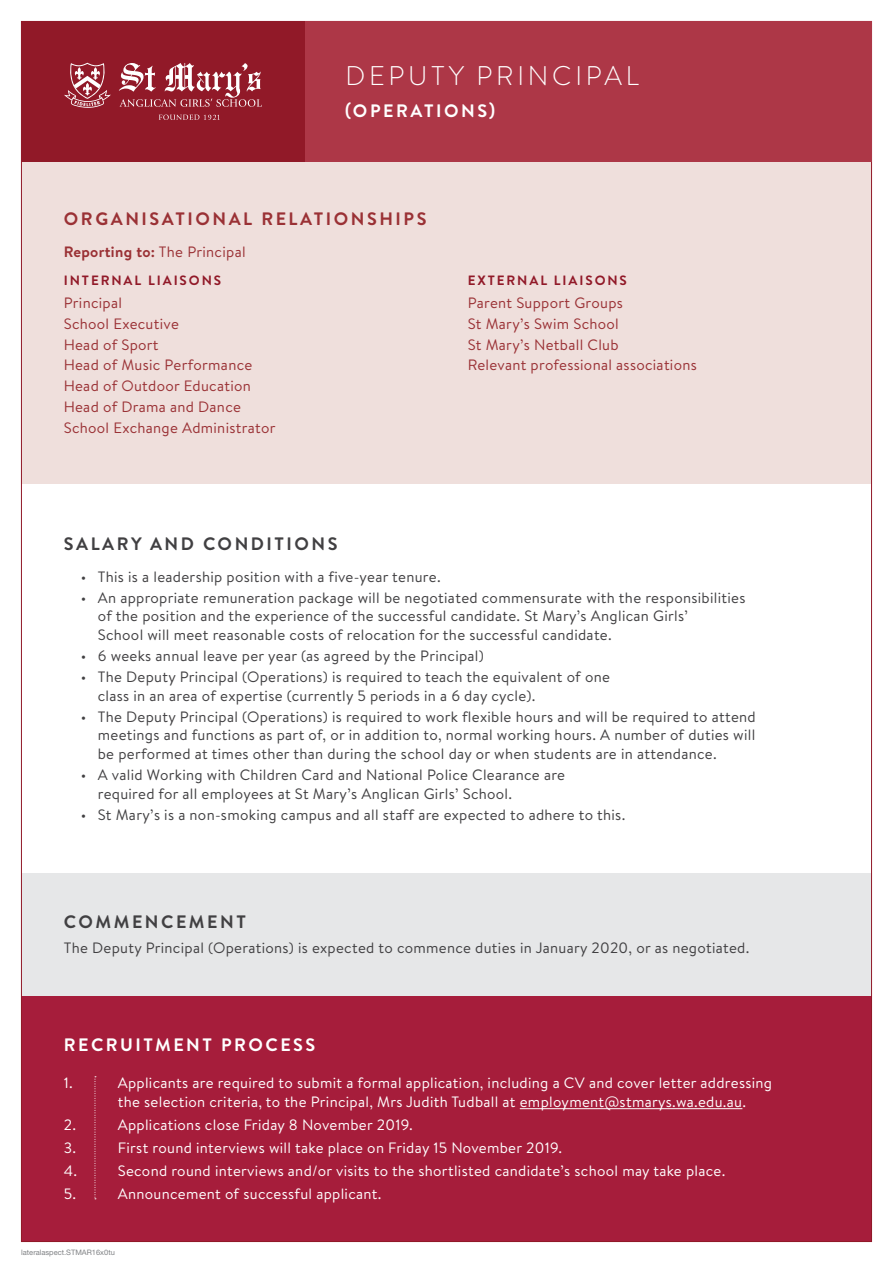
<style>
.page{position:relative;width:893px;height:1263px;background:#fff}
.page>*{position:absolute;margin:0;border:0;box-sizing:border-box;transform-origin:0 0}
.t1{font:300 27px "Brandon Text";letter-spacing:.14em;color:#fff}
.t2{font:700 18px "Brandon Text";letter-spacing:.14em;color:#414042}
.t3{font:700 18px "Brandon Text";letter-spacing:.14em;color:#fff}
.t4{font:700 18px "Brandon Text";letter-spacing:.14em;color:#9a3135}
.t5{font:15px/18.8px "Brandon Text";letter-spacing:.02em;color:#414042}
.t6{font:15px/18.8px "Brandon Text";letter-spacing:.02em;color:#fff}
.t7{font:15px/20.9px "Brandon Text";letter-spacing:.02em;color:#9a3135}
.t8{font:700 15px "Brandon Text";letter-spacing:.02em;color:#9a3135}
.t9{font:700 13.5px "Brandon Text";letter-spacing:.14em;color:#911928}
.t10{font:7.5px "Helvetica Neue LT Std";color:#808285}
.s1{font-weight:400}
</style>
<div class="page">
<div style="left:21px;top:161px;width:851px;height:323px;background:#efdfdc"></div>
<div style="left:21px;top:873px;width:851px;height:123px;background:#e6e7e8"></div>
<div style="left:21px;top:996px;width:851px;height:246px;background:#a61d3b"></div>
<hr style="left:520px;top:1108px;width:222px;height:1px;background:#fff">
<svg style="left:95px;top:1076px;width:1px;height:123px"></svg>
<div style="left:303px;top:21px;width:569px;height:140px;background:#ad3747"></div>
<div style="left:21px;top:21px;width:284px;height:140px;background:#911928"></div>
<svg style="left:119px;top:63px;width:143px;height:44px"></svg>
<svg style="left:159px;top:115px;width:61px;height:5px"></svg>
<svg style="left:64px;top:63px;width:47px;height:45px"></svg>
<h1 class="t1" style="left:345px;top:57px;width:295px">DEPUTY PRINCIPAL</h1>
<p class="t3" style="left:345px;top:98px;width:151px">(OPERATIONS)</p>
<p class="t4" style="left:64px;top:206px;width:364px">ORGANISATIONAL RELATIONSHIPS</p>
<p class="t8" style="left:64px;top:241px;width:183px">Reporting to: <span class="s1">The Principal</span></p>
<p class="t9" style="left:64px;top:271px;width:159px">INTERNAL LIAISONS</p>
<p class="t7" style="left:64px;top:292px;width:213px">Principal<br>School Executive<br>Head of Sport<br>Head of Music Performance<br>Head of Outdoor Education<br>Head of Drama and Dance<br>School Exchange Administrator</p>
<p class="t9" style="left:468px;top:271px;width:161px">EXTERNAL LIAISONS</p>
<p class="t7" style="left:468px;top:292px;width:231px">Parent Support Groups<br>St Mary’s Swim School<br>St Mary’s Netball Club<br>Relevant professional associations</p>
<p class="t2" style="left:64px;top:531px;width:275px">SALARY AND CONDITIONS</p>
<p class="t5" style="left:81px;top:567px;width:361px">• This is a leadership position with a five-year tenure.</p>
<p class="t5" style="left:98px;top:588px;width:649px;text-indent:-17px">• An appropriate remuneration package will be negotiated commensurate with the responsibilities of the position and the experience of the successful candidate. St Mary’s Anglican Girls’<br>School will meet reasonable costs of relocation for the successful candidate.</p>
<p class="t5" style="left:81px;top:646px;width:405px">• 6 weeks annual leave per year (as agreed by the Principal)</p>
<p class="t5" style="left:98px;top:667px;width:514px;text-indent:-17px">• The Deputy Principal (Operations) is required to teach the equivalent of one class in an area of expertise (currently 5 periods in a 6 day cycle).</p>
<p class="t5" style="left:98px;top:706px;width:659px;text-align:justify;text-indent:-17px">• The Deputy Principal (Operations) is required to work flexible hours and will be required to attend meetings and functions as part of, or in addition to, normal working hours. A number of duties will be performed at times other than during the school day or when students are in attendance.</p>
<p class="t5" style="left:98px;top:765px;width:469px;text-indent:-17px">• A valid Working with Children Card and National Police Clearance are required for all employees at St Mary’s Anglican Girls’ School.</p>
<p class="t5" style="left:81px;top:804px;width:546px">• St Mary’s is a non-smoking campus and all staff are expected to adhere to this.</p>
<p class="t2" style="left:64px;top:909px;width:183px">COMMENCEMENT</p>
<p class="t5" style="left:64px;top:938px;width:687px">The Deputy Principal (Operations) is expected to commence duties in January 2020, or as negotiated.</p>
<p class="t3" style="left:64px;top:1032px;width:253px">RECRUITMENT PROCESS</p>
<p class="t6" style="left:64px;top:1073px;width:10px">1.</p>
<p class="t6" style="left:118px;top:1073px;width:656px">Applicants are required to submit a formal application, including a CV and cover letter addressing the selection criteria, to the Principal, Mrs Judith Tudball at employment@stmarys.wa.edu.au.</p>
<p class="t6" style="left:64px;top:1115px;width:14px">2.</p>
<p class="t6" style="left:118px;top:1115px;width:297px">Applications close Friday 8 November 2019.</p>
<p class="t6" style="left:64px;top:1138px;width:14px">3.</p>
<p class="t6" style="left:118px;top:1138px;width:446px">First round interviews will take place on Friday 15 November 2019.</p>
<p class="t6" style="left:64px;top:1161px;width:15px">4.</p>
<p class="t6" style="left:118px;top:1161px;width:609px">Second round interviews and/or visits to the shortlisted candidate’s school may take place.</p>
<p class="t6" style="left:64px;top:1184px;width:14px">5.</p>
<p class="t6" style="left:118px;top:1184px;width:265px">Announcement of successful applicant.</p>
<p class="t10" style="left:21px;top:1247px;width:95px">lateralaspect.STMAR16x0tu</p>
</div>
